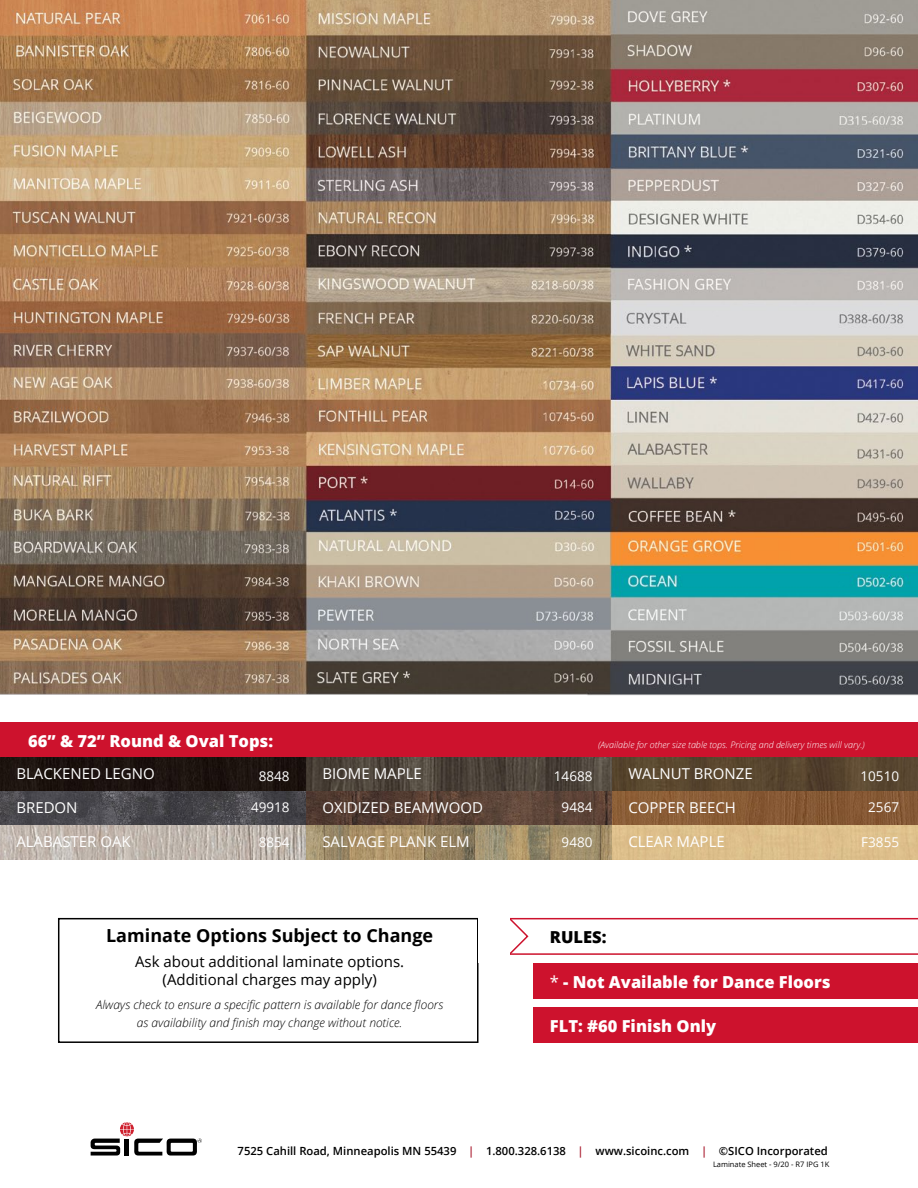
<style>
.page{position:relative;width:918px;height:1188px;background:#fff}
.page>*{position:absolute;margin:0;border:0;box-sizing:border-box;transform-origin:0 0}
.t1{font:700 18px "Open Sans";color:#000}
.t2{font:800 16.5px "Open Sans";color:#fff}
.t3{font:800 16.5px "Open Sans";color:#000}
.t4{font:15px "Open Sans";color:#fff}
.t5{font:15px/18px "Open Sans";color:#000;text-align:center}
.t6{font:13.5px "Open Sans";color:#fff}
.t7{font:italic 300 12px/18px "Open Sans";color:#000;text-align:center}
.t8{font:600 11.25px "Open Sans";color:#000}
.t9{font:italic 300 9px "Open Sans";color:#fff}
.t10{font:7.5px "Open Sans";color:#000}
.s1{font-weight:400}
.s2{color:#a91a2d}
</style>
<div class="page">
<img style="left:0;top:0;width:918px;height:696px">
<div style="left:58px;top:918px;width:420px;height:125px;border:2px solid #000"></div>
<div style="left:534px;top:963px;width:384px;height:36px;background:#cd122d"></div>
<div style="left:534px;top:1008px;width:384px;height:35px;background:#cd122d"></div>
<div style="left:0;top:722px;width:918px;height:36px;background:#cd122d"></div>
<svg style="left:477px;top:917px;width:441px;height:45px"></svg>
<div style="left:478px;top:910px;width:32px;height:52px;background:#fff"></div>
<img style="left:0;top:758px;width:918px;height:101px">
<svg style="left:91px;top:1122px;width:111px;height:34px"></svg>
<h2 class="t2" style="left:28px;top:728px;width:246px">66” &amp; 72” Round &amp; Oval Tops:</h2>
<p class="t4" style="left:16px;top:764px;width:140px">BLACKENED LEGNO</p>
<p class="t4" style="left:16px;top:798px;width:63px">BREDON</p>
<p class="t4" style="left:16px;top:831px;width:116px">ALABASTER OAK</p>
<p class="t9" style="left:598px;top:739px;width:268px">(Available for other size table tops. Pricing and delivery times will vary.)</p>
<p class="t6" style="left:259px;top:767px;width:32px">8848</p>
<p class="t6" style="left:554px;top:767px;width:40px">14688</p>
<p class="t4" style="left:628px;top:764px;width:126px">WALNUT BRONZE</p>
<p class="t6" style="left:861px;top:767px;width:40px">10510</p>
<p class="t6" style="left:251px;top:798px;width:40px">49918</p>
<p class="t6" style="left:562px;top:798px;width:32px">9484</p>
<p class="t6" style="left:868px;top:798px;width:32px">2567</p>
<p class="t6" style="left:259px;top:833px;width:32px">8854</p>
<p class="t6" style="left:562px;top:833px;width:32px">9480</p>
<p class="t6" style="left:861px;top:833px;width:39px">F3855</p>
<p class="t4" style="left:322px;top:764px;width:101px">BIOME MAPLE</p>
<p class="t4" style="left:322px;top:798px;width:162px">OXIDIZED BEAMWOOD</p>
<p class="t4" style="left:322px;top:831px;width:149px">SALVAGE PLANK ELM</p>
<p class="t4" style="left:628px;top:798px;width:109px">COPPER BEECH</p>
<p class="t4" style="left:628px;top:831px;width:98px">CLEAR MAPLE</p>
<h1 class="t1" style="left:106px;top:923px;width:329px">Laminate Options Subject to Change</h1>
<p class="t5" style="left:135px;top:952px;width:271px">Ask about additional laminate options. (Additional charges may apply)</p>
<p class="t7" style="left:96px;top:995px;width:348px">Always check to ensure a specific pattern is available for dance floors as availability and finish may change without notice.</p>
<h2 class="t3" style="left:550px;top:925px;width:58px">RULES:</h2>
<h2 class="t2" style="left:550px;top:969px;width:282px"><span class="s1">*</span> - Not Available for Dance Floors</h2>
<h2 class="t2" style="left:550px;top:1013px;width:168px">FLT: #60 Finish Only</h2>
<p class="t8" style="left:238px;top:1143px;width:592px">7525 Cahill Road, Minneapolis MN 55439 <span class="s2">|</span> 1.800.328.6138 <span class="s2">|</span> www.sicoinc.com <span class="s2">|</span> ©SICO Incorporated</p>
<p class="t10" style="left:713px;top:1159px;width:118px">Laminate Sheet - 9/20 - R7 IPG 1K</p>
</div>
